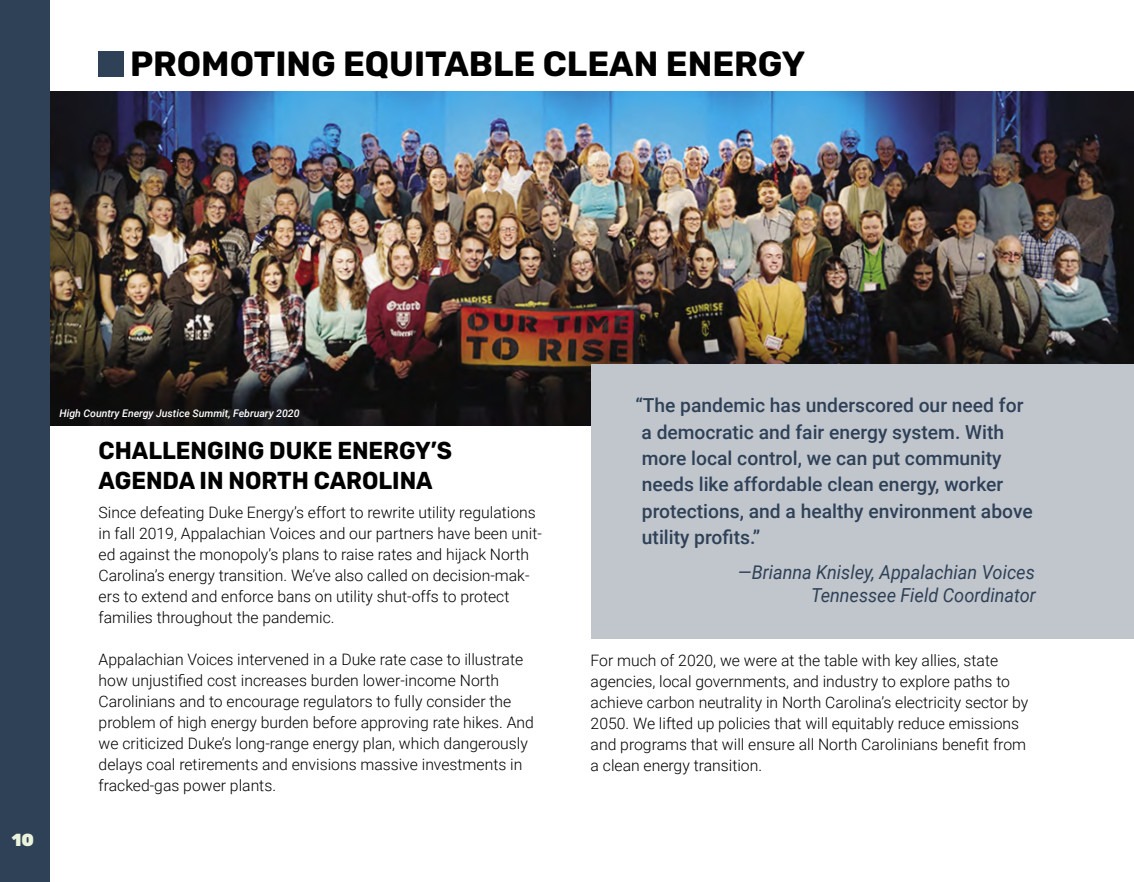
<style>
.page{position:relative;width:1134px;height:882px;background:#fff}
.page>*{position:absolute;margin:0;border:0;box-sizing:border-box;transform-origin:0 0}
.t1{font:300 35px "Rubik";color:#000}
.t2{font:300 24.5px/29.4px "Rubik";color:#000;scale:.94 1}
.t3{font:500 19.25px/26.2px "Roboto";color:#2f4157}
.t4{font:italic 19.25px/22.8px "Roboto";color:#2f4157;text-align:right;scale:.94 1}
.t5{font:300 17.5px "Rubik";color:#ebf3dd}
.t6{font:300 15.75px/21px "Roboto";color:#000}
.t7{font:italic 500 10.5px "Roboto";color:#fff}
</style>
<div class="page">
<img style="left:49px;top:91px;width:1085px;height:335px">
<div style="left:0;top:0;width:49px;height:882px;background:#2f4157"></div>
<div style="left:99px;top:51px;width:25px;height:26px;background:#2f4157"></div>
<div style="left:592px;top:364px;width:542px;height:274px;background:#c1c6cd"></div>
<h1 class="t1" style="left:130px;top:44px;width:676px">PROMOTING EQUITABLE CLEAN ENERGY</h1>
<p class="t5" style="left:12px;top:830px;width:24px">10</p>
<p class="t3" style="left:641px;top:392px;width:393px;text-indent:-6px">“The pandemic has underscored our need for a democratic and fair energy system. With more local control, we can put community needs like affordable clean energy, worker protections, and a healthy environment above utility profits.”</p>
<p class="t4" style="left:738px;top:560px;width:319px">—Brianna Knisley, Appalachian Voices<br>Tennessee Field Coordinator</p>
<p class="t7" style="left:59px;top:406px;width:242px">High Country Energy Justice Summit, February 2020</p>
<h2 class="t2" style="left:99px;top:437px;width:377px">CHALLENGING DUKE ENERGY’S<br>AGENDA IN NORTH CAROLINA</h2>
<p class="t6" style="left:99px;top:501px;width:445px">Since defeating Duke Energy’s effort to rewrite utility regulations in fall 2019, Appalachian Voices and our partners have been unit&shy;ed against the monopoly’s plans to raise rates and hijack North Carolina’s energy transition. We’ve also called on decision-mak&shy;ers to extend and enforce bans on utility shut-offs to protect families throughout the pandemic.</p>
<p class="t6" style="left:99px;top:648px;width:437px">Appalachian Voices intervened in a Duke rate case to illustrate how unjustified cost increases burden lower-income North Carolinians and to encourage regulators to fully consider the problem of high energy burden before approving rate hikes. And we criticized Duke’s long-range energy plan, which dangerously delays coal retirements and envisions massive investments in fracked-gas power plants.</p>
<p class="t6" style="left:591px;top:649px;width:439px">For much of 2020, we were at the table with key allies, state agencies, local governments, and industry to explore paths to achieve carbon neutrality in North Carolina’s electricity sector by 2050. We lifted up policies that will equitably reduce emissions and programs that will ensure all North Carolinians benefit from a clean energy transition.</p>
</div>
